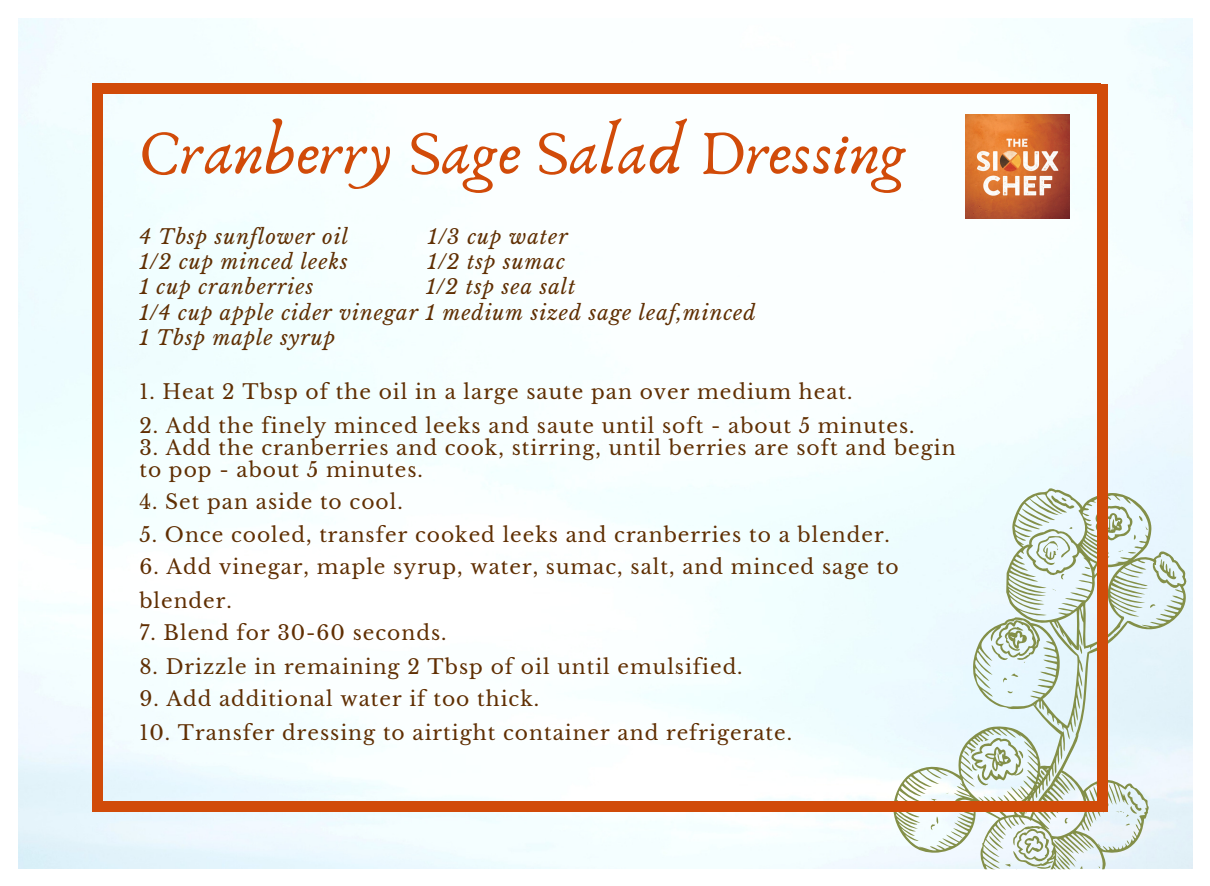
<style>
.page{position:relative;width:1210px;height:886px;background:#fff}
.page>*{position:absolute;margin:0;border:0;box-sizing:border-box;transform-origin:0 0}
.t1{font:65.02px "Anaktoria";color:#d14b09}
.t2{font:20.25px/21.8px "Libre Baskerville";letter-spacing:.05em;color:#602f03}
.t3{font:italic 20.25px "Libre Baskerville";letter-spacing:.05em;color:#602f03}
</style>
<div class="page">
<img style="left:19px;top:19px;width:1174px;height:850px">
<svg style="left:893px;top:488px;width:295px;height:382px;background:#dce9e4"></svg>
<svg style="left:1118px;top:550px;width:18px;height:4px"></svg>
<div style="left:92px;top:84px;width:10px;height:724px;background:#d14b09"></div>
<div style="left:98px;top:84px;width:1003px;height:10px;background:#d14b09"></div>
<div style="left:92px;top:801px;width:1010px;height:10px;background:#d14b09"></div>
<div style="left:1098px;top:84px;width:10px;height:728px;background:#d14b09"></div>
<img style="left:965px;top:114px;width:105px;height:105px">
<p class="t1" style="left:139px;top:113px;width:770px">Cranberry Sage Salad Dressing</p>
<p class="t3" style="left:139px;top:224px;width:210px">4 Tbsp sunflower oil</p>
<p class="t3" style="left:428px;top:224px;width:142px">1/3 cup water</p>
<p class="t3" style="left:139px;top:249px;width:210px">1/2 cup minced leeks</p>
<p class="t3" style="left:427px;top:249px;width:139px">1/2 tsp sumac</p>
<p class="t3" style="left:139px;top:275px;width:176px">1 cup cranberries</p>
<p class="t3" style="left:426px;top:275px;width:151px">1/2 tsp sea salt</p>
<p class="t3" style="left:139px;top:300px;width:618px">1/4 cup apple cider vinegar 1 medium sized sage leaf,minced</p>
<p class="t3" style="left:139px;top:325px;width:197px">1 Tbsp maple syrup</p>
<p class="t2" style="left:139px;top:381px;width:715px">1. Heat 2 Tbsp of the oil in a large saute pan over medium heat.</p>
<p class="t2" style="left:139px;top:415px;width:777px">2. Add the finely minced leeks and saute until soft - about 5 minutes.</p>
<p class="t2" style="left:139px;top:437px;width:818px">3. Add the cranberries and cook, stirring, until berries are soft and begin to pop - about 5 minutes.</p>
<p class="t2" style="left:139px;top:491px;width:265px">4. Set pan aside to cool.</p>
<p class="t2" style="left:139px;top:524px;width:752px">5. Once cooled, transfer cooked leeks and cranberries to a blender.</p>
<p class="t2" style="left:139px;top:556px;width:761px">6. Add vinegar, maple syrup, water, sumac, salt, and minced sage to</p>
<p class="t2" style="left:139px;top:590px;width:94px">blender.</p>
<p class="t2" style="left:139px;top:622px;width:309px">7. Blend for 30-60 seconds.</p>
<p class="t2" style="left:139px;top:656px;width:605px">8. Drizzle in remaining 2 Tbsp of oil until emulsified.</p>
<p class="t2" style="left:139px;top:688px;width:401px">9. Add additional water if too thick.</p>
<p class="t2" style="left:139px;top:722px;width:654px">10. Transfer dressing to airtight container and refrigerate.</p>
</div>
